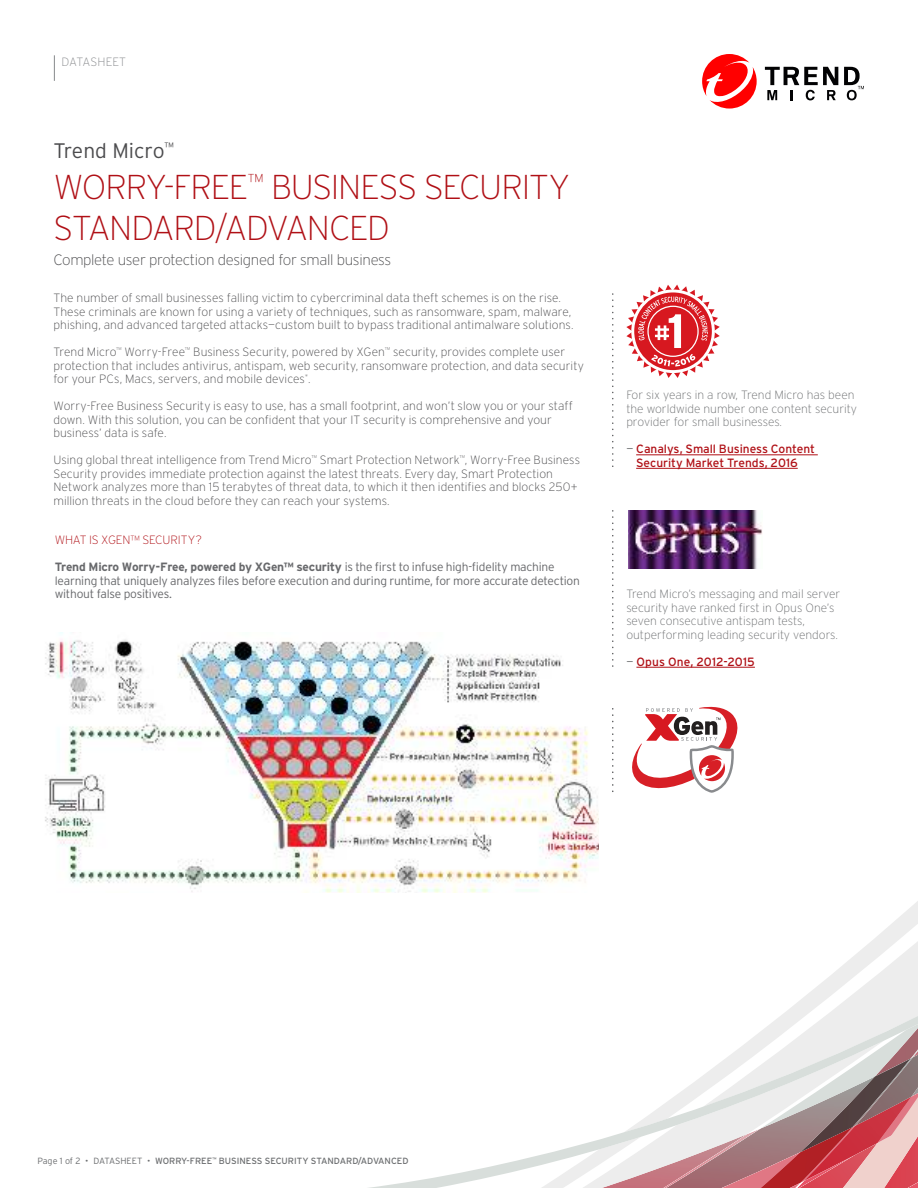
<style>
.page{position:relative;width:918px;height:1188px;background:#fff}
.page>*{position:absolute;margin:0;border:0;box-sizing:border-box;transform-origin:0 0}
.t1{font:200 34.5px/41.4px "Interstate";letter-spacing:-.035em;color:#b01016}
.t2{font:300 21px "Interstate";color:#4c4c4e}
.t3{font:200 15px "Interstate";letter-spacing:-.02em;color:#4c4c4e}
.t4{font:200 12px/13.5px "Interstate";letter-spacing:.005em;color:#4c4c4e}
.t5{font:200 12px/13.5px "Interstate";color:#6c6e70}
.t6{font:300 12px/13.5px "Interstate";letter-spacing:-.02em;color:#68696c}
.t7{font:12px/13.5px "Interstate";letter-spacing:-.005em;color:#b01016}
.t8{font:200 12px "Interstate";letter-spacing:-.015em;color:#b01016}
.t9{font:200 12px "Interstate";letter-spacing:.005em;color:#87898c}
.t10{font:9px "Interstate";color:#6c6e70}
.s1{font-weight:700}
.s2{font-weight:300;color:#6c6e70}
.s3{font-weight:300}
</style>
<div class="page">
<svg style="left:368px;top:708px;width:550px;height:480px"></svg>
<svg style="left:54px;top:55px;width:1px;height:26px"></svg>
<svg style="left:765px;top:67px;width:73px;height:33px"></svg>
<svg style="left:844px;top:67px;width:20px;height:33px"></svg>
<svg style="left:702px;top:54px;width:55px;height:55px"></svg>
<svg style="left:628px;top:706px;width:113px;height:91px"></svg>
<svg style="left:612px;top:709px;width:2px;height:82px"></svg>
<img style="left:45px;top:632px;width:554px;height:261px">
<img style="left:628px;top:510px;width:134px;height:59px">
<svg style="left:612px;top:294px;width:2px;height:172px"></svg>
<svg style="left:612px;top:511px;width:2px;height:155px"></svg>
<hr style="left:636px;top:455px;width:182px;height:1px;background:#b01016">
<hr style="left:636px;top:468px;width:162px;height:1px;background:#b01016">
<hr style="left:636px;top:667px;width:119px;height:1px;background:#b01016">
<svg style="left:626px;top:285px;width:94px;height:93px"></svg>
<p class="t9" style="left:62px;top:57px;width:66px">DATASHEET</p>
<h2 class="t2" style="left:53px;top:143px;width:122px">Trend Micro<sup>™</sup></h2>
<h1 class="t1" style="left:53px;top:168px;width:518px">WORRY-FREE<sup>™</sup> BUSINESS SECURITY<br>STANDARD/ADVANCED</h1>
<p class="t3" style="left:53px;top:253px;width:339px">Complete user protection designed for small business</p>
<p class="t4" style="left:53px;top:292px;width:522px">The number of small businesses falling victim to cybercriminal data theft schemes is on the rise.<br>These criminals are known for using a variety of techniques, such as ransomware, spam, malware, phishing, and advanced targeted attacks—custom built to bypass traditional antimalware solutions.</p>
<p class="t4" style="left:53px;top:346px;width:532px">Trend Micro<sup>™</sup> Worry-Free<sup>™</sup> Business Security, powered by XGen<sup>™</sup> security, provides complete user protection that includes antivirus, antispam, web security, ransomware protection, and data security for your PCs, Macs, servers, and mobile devices<sup>*</sup>.</p>
<p class="t4" style="left:53px;top:400px;width:521px">Worry-Free Business Security is easy to use, has a small footprint, and won’t slow you or your staff down. With this solution, you can be confident that your IT security is comprehensive and your business’ data is safe.</p>
<p class="t4" style="left:53px;top:454px;width:528px">Using global threat intelligence from Trend Micro<sup>™</sup> Smart Protection Network<sup>™</sup>, Worry-Free Business Security provides immediate protection against the latest threats. Every day, Smart Protection Network analyzes more than 15 terabytes of threat data, to which it then identifies and blocks 250+ million threats in the cloud before they can reach your systems.</p>
<p class="t8" style="left:55px;top:535px;width:149px">WHAT IS XGEN™ SECURITY?</p>
<p class="t6" style="left:55px;top:561px;width:527px"><span class="s1">Trend Micro Worry-Free, powered by XGen™ security</span> is the first to infuse high-fidelity machine learning that uniquely analyzes files before execution and during runtime, for more accurate detection without false positives.</p>
<p class="t5" style="left:626px;top:389px;width:232px">For six years in a row, Trend Micro has been the worldwide number one content security provider for small businesses.</p>
<p class="t7" style="left:636px;top:443px;width:180px;text-indent:-10px"><span class="s2">—</span> Canalys, Small Business Content<br>Security Market Trends, 2016</p>
<p class="t5" style="left:626px;top:588px;width:215px">Trend Micro’s messaging and mail server security have ranked first in Opus One’s seven consecutive antispam tests, outperforming leading security vendors.</p>
<p class="t7" style="left:626px;top:655px;width:130px"><span class="s2">—</span> Opus One, 2012-2015</p>
<p class="t10" style="left:38px;top:1157px;width:373px"><span class="s3">Page 1 of 2 • DATASHEET •</span> WORRY-FREE<sup>™</sup> BUSINESS SECURITY STANDARD/ADVANCED</p>
</div>
